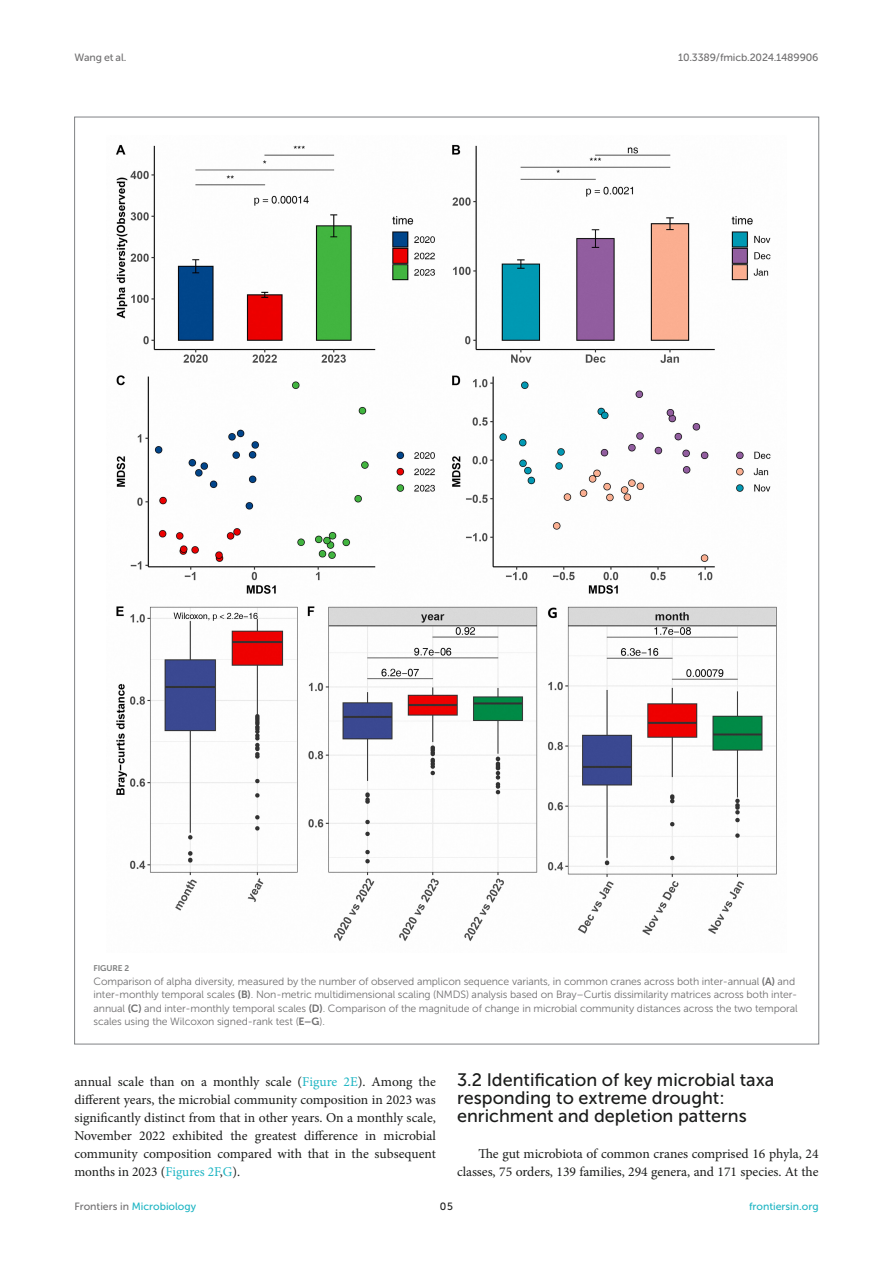
<style>
.page{position:relative;width:893px;height:1263px;background:#fff}
.page>*{position:absolute;margin:0;border:0;box-sizing:border-box;transform-origin:0 0}
.HEAD_2{font:18px/18px "Museo Sans 500";color:#1b1c1b}
.TEXT{font:13.5px/18px "Minion Pro";color:#1b1c1b;text-align:justify}
.TEXT_FLUSH{font:13.5px/18px "Minion Pro";letter-spacing:-.005em;color:#1b1c1b;text-align:right}
.FIG_LEG{font:10.5px/13.5px "Museo Sans 300";letter-spacing:-.01em;color:#706f70}
.t1{font:10.5px "Museo Sans 500";color:#1db5c3}
.t2{font:10.5px "Museo Sans 500";letter-spacing:-.015em;color:#706f70}
.t3{font:10.5px "Museo Sans 500";color:#1b1c1b}
.FIG_HD{font:8.25px "Museo Sans 700";letter-spacing:-.01em;color:#7e7f7f}
.s1{font-family:"Museo Sans 700"}
.s2{color:#1db5c3}
.s3{color:#706f70}
</style>
<div class="page">
<img style="left:116px;top:144px;width:661px;height:798px">
<p class="t2" style="left:74px;top:51px;width:53px">Wang et al.</p>
<p class="t2" style="left:678px;top:51px;width:142px">10.3389/fmicb.2024.1489906</p>
<p class="FIG_HD" style="left:94px;top:964px;width:37px">FIGURE 2</p>
<p class="FIG_LEG" style="left:94px;top:974px;width:706px">Comparison of alpha diversity, measured by the number of observed amplicon sequence variants, in common cranes across both inter-annual <span class="s1">(A)</span> and inter-monthly temporal scales <span class="s1">(B)</span>. Non-metric multidimensional scaling (NMDS) analysis based on Bray–Curtis dissimilarity matrices across both inter&shy;annual <span class="s1">(C)</span> and inter-monthly temporal scales <span class="s1">(D)</span>. Comparison of the magnitude of change in microbial community distances across the two temporal scales using the Wilcoxon signed-rank test (<span class="s1">E–G</span>).</p>
<p class="TEXT" style="left:74px;top:1073px;width:363px">annual scale than on a monthly scale (<span class="s2">Figure 2E</span>). Among the different years, the microbial community composition in 2023 was significantly distinct from that in other years. On a monthly scale, November 2022 exhibited the greatest difference in microbial community composition compared with that in the subsequent months in 2023 (<span class="s2">Figures 2F</span>,<span class="s2">G</span>).</p>
<p class="HEAD_2" style="left:457px;top:1071px;width:319px">3.2 Identification of key microbial taxa responding to extreme drought: enrichment and depletion patterns</p>
<p class="TEXT_FLUSH" style="left:457px;top:1145px;width:363px">The gut microbiota of common cranes comprised 16 phyla, 24 classes, 75 orders, 139 families, 294 genera, and 171 species. At the</p>
<p class="t1" style="left:74px;top:1200px;width:123px"><span class="s3">Frontiers in</span> Microbiology</p>
<p class="t3" style="left:440px;top:1200px;width:14px">05</p>
<p class="t1" style="left:749px;top:1200px;width:71px">frontiersin.org</p>
</div>
